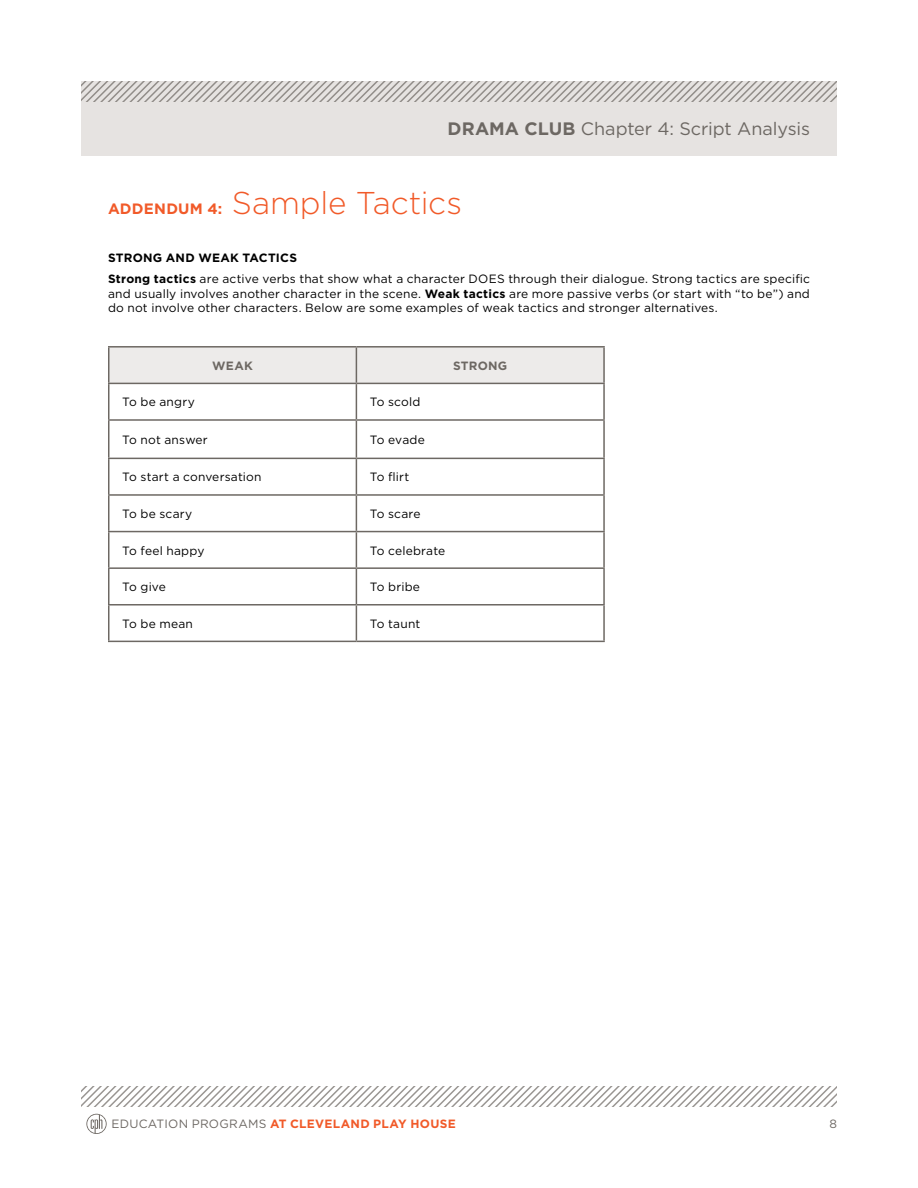
<style>
.page{position:relative;width:918px;height:1188px;background:#fff}
.page>*{position:absolute;margin:0;border:0;box-sizing:border-box;transform-origin:0 0}
.t1{font:300 31.5px "Gotham";letter-spacing:-.005em;color:#f15a29}
.t2{font:18px "Gotham";letter-spacing:-.005em;color:#6d6863}
.t3{font:12px/21.1px "Gotham";letter-spacing:.015em;color:#000}
.t4{font:700 12px "Gotham";letter-spacing:.025em;color:#f15a29}
.t5{font:700 12px "Gotham";letter-spacing:.02em;color:#6d6863}
.t6{font:12px "Gotham";color:#6d6863}
.s1{font-weight:700}
.s2{font-weight:700;font-size:15px}
.s3{font-weight:400;color:#6d6863}
</style>
<div class="page">
<div style="left:81px;top:81px;width:756px;height:74px;background:#e6e3e1"></div>
<svg style="left:81px;top:1087px;width:756px;height:20px"></svg>
<svg style="left:86px;top:1114px;width:21px;height:20px"></svg>
<svg style="left:81px;top:81px;width:756px;height:20px"></svg>
<div style="left:110px;top:348px;width:493px;height:35px;background:#edebea"></div>
<hr style="left:108px;top:346px;width:248px;height:2px;background:#6d6863">
<hr style="left:108px;top:348px;width:2px;height:35px;background:#6d6863">
<hr style="left:356px;top:346px;width:249px;height:2px;background:#6d6863">
<hr style="left:356px;top:348px;width:1px;height:35px;background:#6d6863">
<hr style="left:603px;top:348px;width:2px;height:35px;background:#6d6863">
<hr style="left:108px;top:383px;width:248px;height:1px;background:#6d6863">
<hr style="left:108px;top:384px;width:2px;height:35px;background:#6d6863">
<hr style="left:356px;top:383px;width:249px;height:1px;background:#6d6863">
<hr style="left:356px;top:384px;width:1px;height:35px;background:#6d6863">
<hr style="left:603px;top:384px;width:2px;height:35px;background:#6d6863">
<hr style="left:108px;top:419px;width:248px;height:2px;background:#6d6863">
<hr style="left:108px;top:421px;width:2px;height:37px;background:#6d6863">
<hr style="left:356px;top:419px;width:249px;height:2px;background:#6d6863">
<hr style="left:356px;top:421px;width:1px;height:37px;background:#6d6863">
<hr style="left:603px;top:421px;width:2px;height:37px;background:#6d6863">
<hr style="left:108px;top:458px;width:248px;height:1px;background:#6d6863">
<hr style="left:108px;top:459px;width:2px;height:35px;background:#6d6863">
<hr style="left:356px;top:458px;width:249px;height:1px;background:#6d6863">
<hr style="left:356px;top:459px;width:1px;height:35px;background:#6d6863">
<hr style="left:603px;top:459px;width:2px;height:35px;background:#6d6863">
<hr style="left:108px;top:494px;width:248px;height:2px;background:#6d6863">
<hr style="left:108px;top:496px;width:2px;height:35px;background:#6d6863">
<hr style="left:356px;top:494px;width:249px;height:2px;background:#6d6863">
<hr style="left:356px;top:496px;width:1px;height:35px;background:#6d6863">
<hr style="left:603px;top:496px;width:2px;height:35px;background:#6d6863">
<hr style="left:108px;top:531px;width:248px;height:1px;background:#6d6863">
<hr style="left:108px;top:532px;width:2px;height:35px;background:#6d6863">
<hr style="left:356px;top:531px;width:249px;height:1px;background:#6d6863">
<hr style="left:356px;top:532px;width:1px;height:35px;background:#6d6863">
<hr style="left:603px;top:532px;width:2px;height:35px;background:#6d6863">
<hr style="left:108px;top:567px;width:248px;height:2px;background:#6d6863">
<hr style="left:108px;top:569px;width:2px;height:35px;background:#6d6863">
<hr style="left:356px;top:567px;width:249px;height:2px;background:#6d6863">
<hr style="left:356px;top:569px;width:1px;height:35px;background:#6d6863">
<hr style="left:603px;top:569px;width:2px;height:35px;background:#6d6863">
<hr style="left:108px;top:604px;width:248px;height:2px;background:#6d6863">
<hr style="left:108px;top:606px;width:2px;height:35px;background:#6d6863">
<hr style="left:356px;top:604px;width:249px;height:2px;background:#6d6863">
<hr style="left:356px;top:606px;width:1px;height:35px;background:#6d6863">
<hr style="left:603px;top:606px;width:2px;height:35px;background:#6d6863">
<hr style="left:108px;top:641px;width:248px;height:1px;background:#6d6863">
<hr style="left:356px;top:641px;width:249px;height:1px;background:#6d6863">
<h2 class="t2" style="left:448px;top:118px;width:364px"><span class="s1">DRAMA CLUB</span> Chapter 4: Script Analysis</h2>
<h1 class="t1" style="left:108px;top:183px;width:356px"><span class="s2">ADDENDUM 4:</span> Sample Tactics</h1>
<p class="t3" style="left:108px;top:247px;width:704px"><span class="s1">STRONG AND WEAK TACTICS<br>Strong tactics</span> are active verbs that show what a character DOES through their dialogue. Strong tactics are specific</p>
<p class="t3" style="left:108px;top:286px;width:703px;line-height:14.4px">and usually involves another character in the scene. <span class="s1">Weak tactics</span> are more passive verbs (or start with “to be”) and do not involve other characters. Below are some examples of weak tactics and stronger alternatives.</p>
<p class="t5" style="left:212px;top:358px;width:42px">WEAK</p>
<p class="t5" style="left:453px;top:358px;width:56px">STRONG</p>
<p class="t3" style="left:122px;top:391px;width:74px">To be angry</p>
<p class="t3" style="left:370px;top:391px;width:52px">To scold</p>
<p class="t3" style="left:122px;top:429px;width:87px">To not answer</p>
<p class="t3" style="left:370px;top:429px;width:56px">To evade</p>
<p class="t3" style="left:122px;top:466px;width:141px">To start a conversation</p>
<p class="t3" style="left:370px;top:466px;width:41px">To flirt</p>
<p class="t3" style="left:122px;top:503px;width:72px">To be scary</p>
<p class="t3" style="left:370px;top:503px;width:52px">To scare</p>
<p class="t3" style="left:122px;top:540px;width:84px">To feel happy</p>
<p class="t3" style="left:370px;top:540px;width:77px">To celebrate</p>
<p class="t3" style="left:122px;top:576px;width:45px">To give</p>
<p class="t3" style="left:370px;top:576px;width:52px">To bribe</p>
<p class="t3" style="left:122px;top:613px;width:72px">To be mean</p>
<p class="t3" style="left:370px;top:613px;width:52px">To taunt</p>
<p class="t4" style="left:111px;top:1116px;width:346px"><span class="s3">EDUCATION PROGRAMS</span> AT CLEVELAND PLAY HOUSE</p>
<p class="t6" style="left:829px;top:1116px;width:9px">8</p>
</div>
